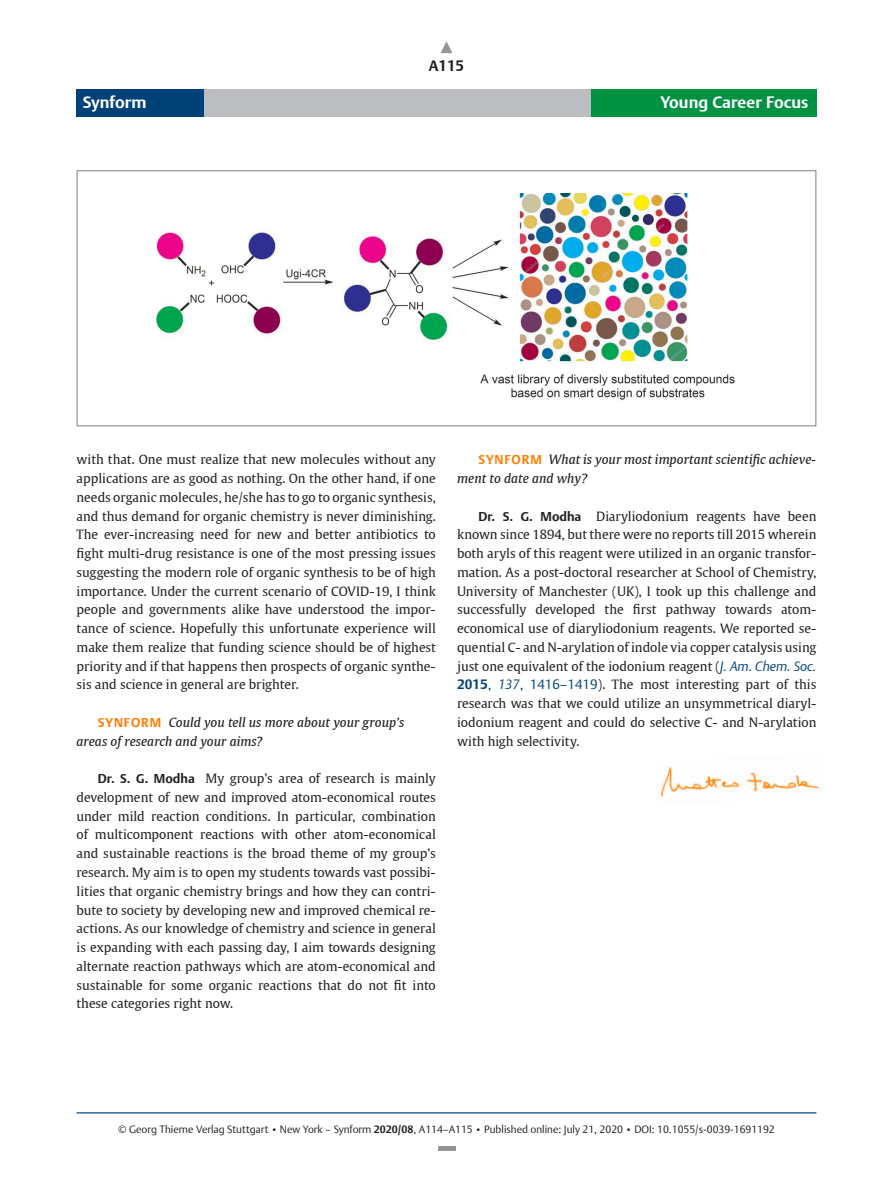
<style>
.page{position:relative;width:893px;height:1191px;background:#fff}
.page>*{position:absolute;margin:0;border:0;box-sizing:border-box;transform-origin:0 0}
.t1{font:700 16.5px "Thieme Argo 2011";color:#fff}
.t2{font:700 15px "Thieme Argo 2011";color:#231f20}
.t3{font:12.75px/18.8px "Thieme Gulliver 2011";color:#231f20;text-align:justify}
.t4{font:italic 12.75px/18.8px "Thieme Gulliver 2011";color:#231f20}
.t5{font:300 10.5px "Thieme Argo 2011";color:#231f20}
.s1{font-family:"Thieme Argo 2011";font-weight:700;font-style:normal;color:#ff7c00}
.s2{font-family:"Thieme Argo 2011";font-weight:700}
.s3{font-family:"Thieme Argo 2011";font-weight:300;font-style:italic;font-size:13.5px;color:#004277}
.s4{font-family:"Thieme Argo 2011";font-weight:700;font-size:13.5px;color:#004277}
.s5{font-family:"Thieme Argo 2011";font-weight:300;font-size:13.5px;color:#004277}
.s6{font-size:9px}
.s7{font-weight:700}
</style>
<div class="page">
<hr style="left:77px;top:1112px;width:739px;height:1px;background:#004277">
<div style="left:77px;top:89px;width:739px;height:28px;background:#bcbdc0"></div>
<div style="left:591px;top:89px;width:225px;height:28px;background:#009243"></div>
<div style="left:77px;top:89px;width:127px;height:28px;background:#004277"></div>
<svg style="left:441px;top:41px;width:11px;height:12px"></svg>
<img style="left:157px;top:194px;width:578px;height:206px">
<div style="left:77px;top:170px;width:739px;height:256px;border:1px solid #939598"></div>
<div style="left:438px;top:1146px;width:17px;height:5px;background:#939598"></div>
<img style="left:660px;top:766px;width:159px;height:32px">
<p class="t2" style="left:429px;top:56px;width:37px">A115</p>
<p class="t1" style="left:83px;top:91px;width:65px">Synform</p>
<p class="t1" style="left:660px;top:91px;width:149px">Young Career Focus</p>
<p class="t3" style="left:77px;top:449px;width:361px">with that. One must realize that new molecules without any applications are as good as nothing. On the other hand, if one needs organic molecules, he/she has to go to organic synthesis, and thus demand for organic chemistry is never diminishing.<br>The ever-increasing need for new and better antibiotics to fight multi-drug resistance is one of the most pressing issues suggesting the modern role of organic synthesis to be of high importance. Under the current scenario of COVID-19, I think people and governments alike have understood the impor&shy;tance of science. Hopefully this unfortunate experience will make them realize that funding science should be of highest priority and if that happens then prospects of organic synthe&shy;sis and science in general are brighter.</p>
<p class="t4" style="left:77px;top:712px;width:329px;text-indent:21px"><span class="s1">SYNFORM</span> Could you tell us more about your group’s areas of research and your aims?</p>
<p class="t3" style="left:77px;top:768px;width:361px;text-indent:21px"><span class="s2">Dr. S. G. Modha</span> My group’s area of research is mainly development of new and improved atom-economical routes under mild reaction conditions. In particular, combination of multicomponent reactions with other atom-economical and sustainable reactions is the broad theme of my group’s research. My aim is to open my students towards vast possibi&shy;lities that organic chemistry brings and how they can contri&shy;bute to society by developing new and improved chemical re&shy;actions. As our knowledge of chemistry and science in general is expanding with each passing day, I aim towards designing alternate reaction pathways which are atom-economical and sustainable for some organic reactions that do not fit into these categories right now.</p>
<p class="t4" style="left:457px;top:450px;width:361px;text-indent:21px"><span class="s1">SYNFORM</span> What is your most important scientific achieve&shy;ment to date and why?</p>
<p class="t3" style="left:457px;top:506px;width:361px;text-indent:21px"><span class="s2">Dr. S. G. Modha</span> Diaryliodonium reagents have been known since 1894, but there were no reports till 2015 wherein both aryls of this reagent were utilized in an organic transfor&shy;mation. As a post-doctoral researcher at School of Chemistry, University of Manchester (UK), I took up this challenge and successfully developed the first pathway towards atom&shy;economical use of diaryliodonium reagents. We reported se&shy;quential C- and N-arylation of indole via copper catalysis using just one equivalent of the iodonium reagent (<span class="s3">J. Am. Chem. Soc.<br></span><span class="s4">2015</span><span class="s5">,</span> <span class="s3">137</span><span class="s5">, 1416–1419</span>). The most interesting part of this research was that we could utilize an unsymmetrical diaryl&shy;iodonium reagent and could do selective C- and N-arylation with high selectivity.</p>
<p class="t5" style="left:118px;top:1122px;width:658px">© Georg Thieme Verlag Stuttgart <span class="s6">•</span> New York – Synform <span class="s7">2020/08</span>, A114–A115 <span class="s6">•</span> Published online: July 21, 2020 <span class="s6">•</span> DOI: 10.1055/s-0039-1691192</p>
</div>
